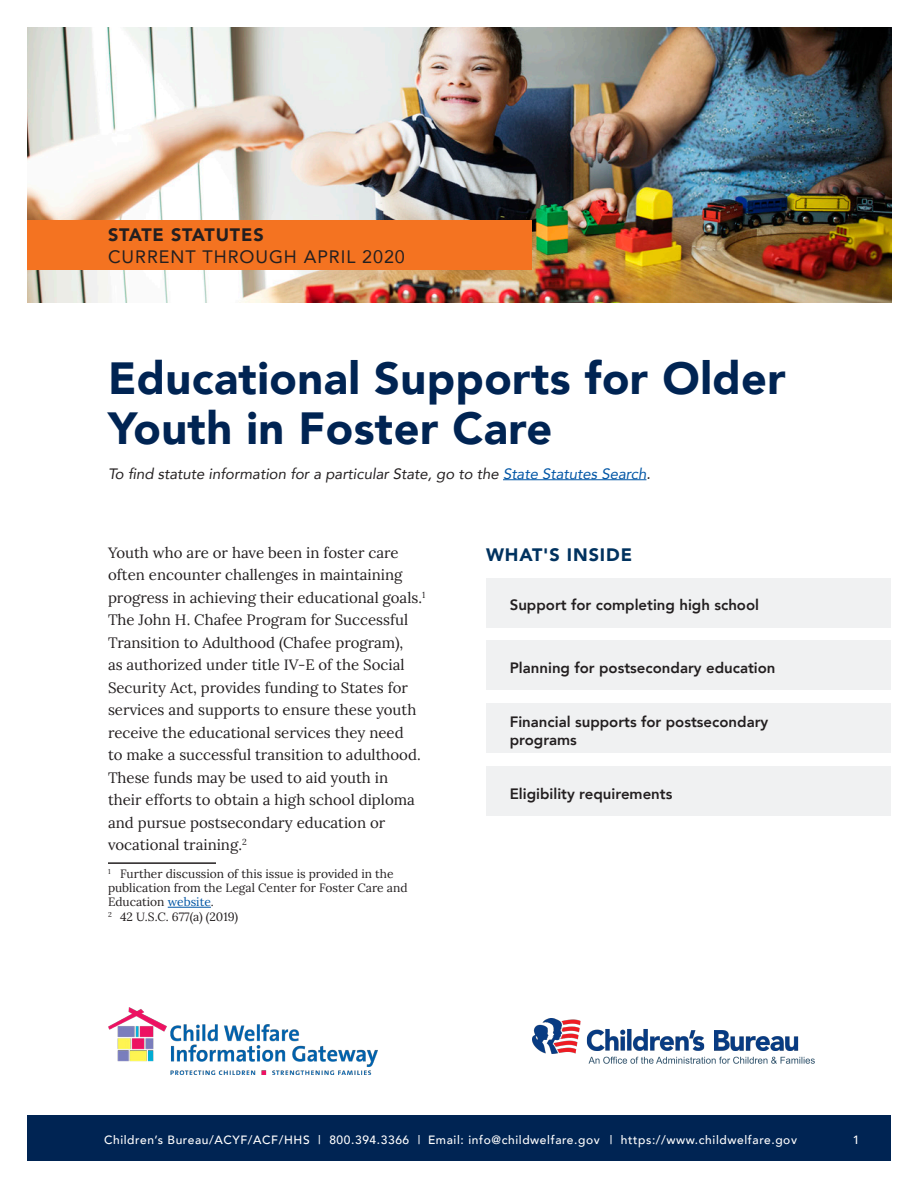
<style>
.page{position:relative;width:918px;height:1188px;background:#fff}
.page>*{position:absolute;margin:0;border:0;box-sizing:border-box;transform-origin:0 0}
.t1{font:900 45px/49.5px "Avenir";letter-spacing:.01em;color:#002453}
.t2{font:18px "Avenir";letter-spacing:.05em;color:#231f20}
.t3{font:900 18px "Avenir";letter-spacing:.05em;color:#231f20}
.t4{font:900 18px "Avenir";letter-spacing:.05em;color:#00325f}
.t5{font:15px/22.5px "Lora";color:#231f20}
.t6{font:800 15px/18px "Avenir";color:#231f20}
.t7{font:italic 15px "Avenir";color:#231f20}
.t8{font:500 12px "Avenir";letter-spacing:.05em;color:#fff}
.t9{font:12px/14.4px "Lora";color:#231f20}
.s1{color:#0155a5}
</style>
<div class="page">
<div style="left:27px;top:1116px;width:864px;height:45px;background:#002453"></div>
<img style="left:27px;top:27px;width:865px;height:276px">
<div style="left:27px;top:220px;width:504px;height:50px;background:#f47321"></div>
<hr style="left:108px;top:862px;width:108px;height:2px;background:#231f20">
<hr style="left:168px;top:907px;width:43px;height:1px;background:#0155a5">
<div style="left:486px;top:578px;width:405px;height:49px;background:#f0f1f2"></div>
<div style="left:486px;top:703px;width:405px;height:50px;background:#f0f1f2"></div>
<div style="left:486px;top:641px;width:405px;height:49px;background:#f0f1f2"></div>
<hr style="left:503px;top:479px;width:143px;height:1px;background:#0155a5">
<div style="left:486px;top:766px;width:405px;height:50px;background:#f0f1f2"></div>
<img style="left:108px;top:1008px;width:270px;height:67px">
<img style="left:532px;top:1019px;width:282px;height:45px">
<p class="t3" style="left:108px;top:219px;width:157px">STATE STATUTES</p>
<p class="t2" style="left:108px;top:242px;width:298px">CURRENT THROUGH APRIL 2020</p>
<h1 class="t1" style="left:108px;top:352px;width:679px">Educational Supports for Older<br>Youth in Foster Care</h1>
<p class="t7" style="left:108px;top:464px;width:544px">To find statute information for a particular State, go to the <span class="s1">State Statutes Search</span>.</p>
<p class="t5" style="left:108px;top:540px;width:319px">Youth who are or have been in foster care often encounter challenges in maintaining progress in achieving their educational goals.<sup>1<br></sup>The John H. Chafee Program for Successful Transition to Adulthood (Chafee program),<br>as authorized under title IV-E of the Social Security Act, provides funding to States for services and supports to ensure these youth receive the educational services they need<br>to make a successful transition to adulthood.<br>These funds may be used to aid youth in their efforts to obtain a high school diploma and pursue postsecondary education or vocational training.<sup>2</sup></p>
<p class="t9" style="left:108px;top:865px;width:301px"><sup>1</sup> Further discussion of this issue is provided in the publication from the Legal Center for Foster Care and<br>Education <span class="s1">website</span>.</p>
<p class="t9" style="left:108px;top:908px;width:132px"><sup>2</sup> 42 U.S.C. 677(a) (2019)</p>
<h2 class="t4" style="left:486px;top:539px;width:148px">WHAT'S INSIDE</h2>
<p class="t6" style="left:510px;top:596px;width:251px">Support for completing high school</p>
<p class="t6" style="left:510px;top:659px;width:267px">Planning for postsecondary education</p>
<p class="t6" style="left:510px;top:713px;width:260px">Financial supports for postsecondary programs</p>
<p class="t6" style="left:510px;top:784px;width:164px">Eligibility requirements</p>
<p class="t8" style="left:90px;top:1130px;width:694px">Children’s Bureau/ACYF/ACF/HHS | 800.394.3366 | Email: nfo@childwelfare.gov | https://www.childwelfare.gov</p>
<p class="t8" style="left:104px;top:1130px;width:318px">Children’s Bureau/ACYF/ACF/HHS | 800.394.3366 |</p>
<p class="t8" style="left:428px;top:1130px;width:173px">Email: info@childwelfare.gov</p>
<p class="t8" style="left:610px;top:1130px;width:189px">| https://www.childwelfare.gov</p>
<p class="t8" style="left:853px;top:1130px;width:8px">1</p>
</div>
